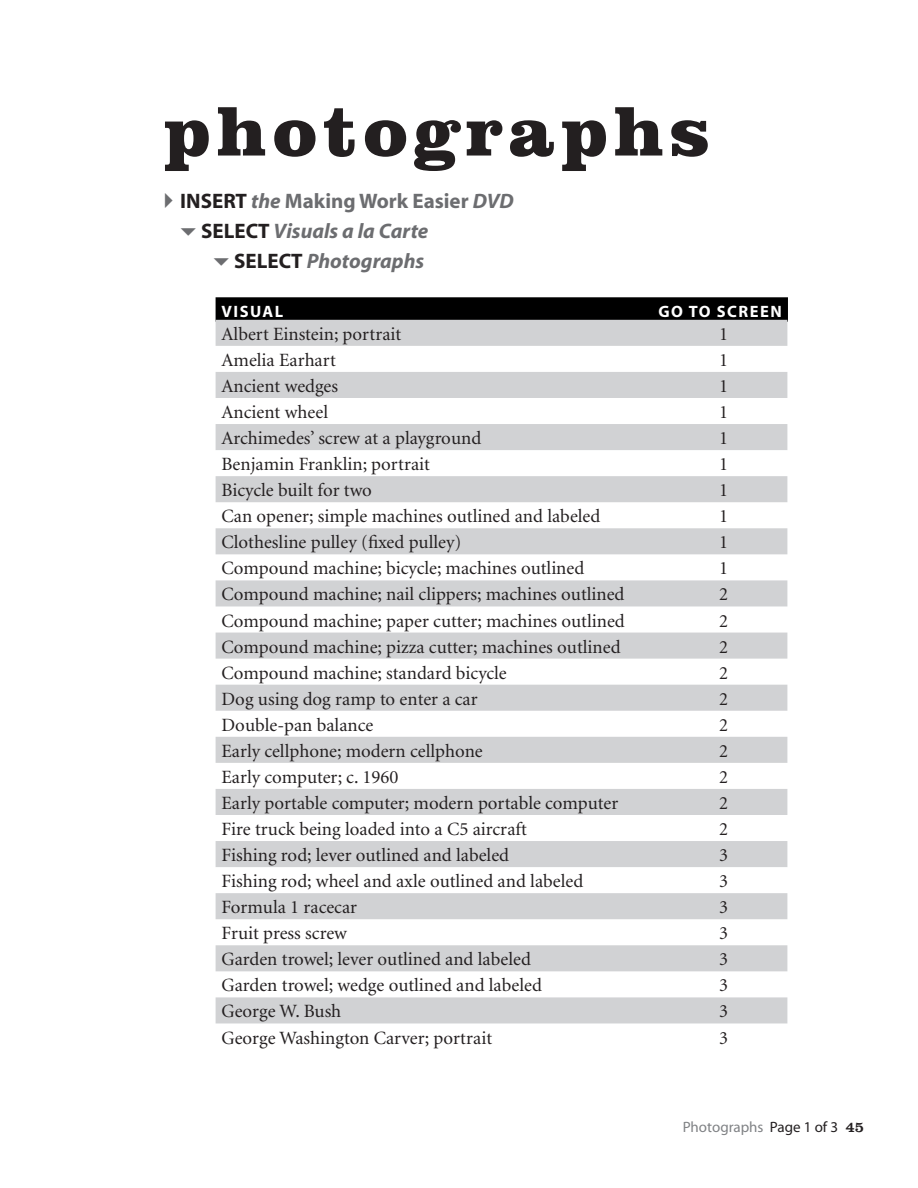
<style>
.page{position:relative;width:918px;height:1188px;background:#fff}
.page>*{position:absolute;margin:0;border:0;box-sizing:border-box;transform-origin:0 0}
.t1{font:900 72px "Clarendon BT";letter-spacing:.09em;color:#231f20}
.t2{font:italic 700 21px "Myriad";color:#6c6d70}
.t3{font:700 21px "Myriad";color:#6c6d70}
.t4{font:18.75px "Minion";color:#231f20}
.t5{font:700 16.5px "Myriad";letter-spacing:.09em;color:#fff}
.t6{font:15px "Myriad";color:#808285}
.t7{font:15px "Clarendon BT";color:#231f20}
.s1{color:#231f20}
.s2{font-style:italic}
.s3{font-style:normal;color:#231f20}
</style>
<div class="page">
<svg style="left:216px;top:297px;width:572px;height:25px;background:#050505"></svg>
<svg style="left:216px;top:320px;width:571px;height:703px;fill:#d1d2d4"></svg>
<h1 class="t1" style="left:164px;top:86px;width:548px">photographs</h1>
<p class="t3" style="left:156px;top:191px;width:359px">✔<span class="s1">INSERT</span> <span class="s2">the</span> Making Work Easier <span class="s2">DVD</span></p>
<p class="t2" style="left:201px;top:221px;width:229px"><span class="s3">SELECT</span> Visuals a la Carte</p>
<p class="t2" style="left:234px;top:251px;width:192px"><span class="s3">SELECT</span> Photographs</p>
<p class="t5" style="left:222px;top:303px;width:63px">VISUAL</p>
<p class="t5" style="left:659px;top:303px;width:125px">GO TO SCREEN</p>
<p class="t4" style="left:222px;top:325px;width:181px">Albert Einstein; portrait</p>
<p class="t4" style="left:719px;top:325px;width:10px">1</p>
<p class="t4" style="left:222px;top:351px;width:116px">Amelia Earhart</p>
<p class="t4" style="left:719px;top:351px;width:10px">1</p>
<p class="t4" style="left:222px;top:377px;width:118px">Ancient wedges</p>
<p class="t4" style="left:719px;top:377px;width:10px">1</p>
<p class="t4" style="left:222px;top:403px;width:108px">Ancient wheel</p>
<p class="t4" style="left:719px;top:403px;width:10px">1</p>
<p class="t4" style="left:222px;top:429px;width:261px">Archimedes’ screw at a playground</p>
<p class="t4" style="left:719px;top:429px;width:10px">1</p>
<p class="t4" style="left:222px;top:455px;width:210px">Benjamin Franklin; portrait</p>
<p class="t4" style="left:719px;top:455px;width:10px">1</p>
<p class="t4" style="left:222px;top:481px;width:152px">Bicycle built for two</p>
<p class="t4" style="left:719px;top:481px;width:10px">1</p>
<p class="t4" style="left:222px;top:507px;width:380px">Can opener; simple machines outlined and labeled</p>
<p class="t4" style="left:719px;top:507px;width:10px">1</p>
<p class="t4" style="left:222px;top:533px;width:241px">Clothesline pulley (fixed pulley)</p>
<p class="t4" style="left:719px;top:533px;width:10px">1</p>
<p class="t4" style="left:222px;top:559px;width:364px">Compound machine; bicycle; machines outlined</p>
<p class="t4" style="left:719px;top:559px;width:10px">1</p>
<p class="t4" style="left:222px;top:585px;width:404px">Compound machine; nail clippers; machines outlined</p>
<p class="t4" style="left:719px;top:585px;width:10px">2</p>
<p class="t4" style="left:222px;top:611px;width:405px">Compound machine; paper cutter; machines outlined</p>
<p class="t4" style="left:719px;top:611px;width:10px">2</p>
<p class="t4" style="left:222px;top:637px;width:400px">Compound machine; pizza cutter; machines outlined</p>
<p class="t4" style="left:719px;top:637px;width:10px">2</p>
<p class="t4" style="left:222px;top:663px;width:287px">Compound machine; standard bicycle</p>
<p class="t4" style="left:719px;top:663px;width:10px">2</p>
<p class="t4" style="left:222px;top:690px;width:258px">Dog using dog ramp to enter a car</p>
<p class="t4" style="left:719px;top:690px;width:10px">2</p>
<p class="t4" style="left:222px;top:716px;width:153px">Double-pan balance</p>
<p class="t4" style="left:719px;top:716px;width:10px">2</p>
<p class="t4" style="left:222px;top:742px;width:263px">Early cellphone; modern cellphone</p>
<p class="t4" style="left:719px;top:742px;width:10px">2</p>
<p class="t4" style="left:222px;top:768px;width:178px">Early computer; c. 1960</p>
<p class="t4" style="left:719px;top:768px;width:10px">2</p>
<p class="t4" style="left:222px;top:794px;width:398px">Early portable computer; modern portable computer</p>
<p class="t4" style="left:719px;top:794px;width:10px">2</p>
<p class="t4" style="left:222px;top:820px;width:307px">Fire truck being loaded into a C5 aircraft</p>
<p class="t4" style="left:719px;top:820px;width:10px">2</p>
<p class="t4" style="left:222px;top:846px;width:289px">Fishing rod; lever outlined and labeled</p>
<p class="t4" style="left:719px;top:846px;width:10px">3</p>
<p class="t4" style="left:222px;top:872px;width:363px">Fishing rod; wheel and axle outlined and labeled</p>
<p class="t4" style="left:719px;top:872px;width:10px">3</p>
<p class="t4" style="left:222px;top:898px;width:137px">Formula 1 racecar</p>
<p class="t4" style="left:719px;top:898px;width:10px">3</p>
<p class="t4" style="left:222px;top:924px;width:127px">Fruit press screw</p>
<p class="t4" style="left:719px;top:924px;width:10px">3</p>
<p class="t4" style="left:222px;top:950px;width:311px">Garden trowel; lever outlined and labeled</p>
<p class="t4" style="left:719px;top:950px;width:10px">3</p>
<p class="t4" style="left:222px;top:976px;width:322px">Garden trowel; wedge outlined and labeled</p>
<p class="t4" style="left:719px;top:976px;width:10px">3</p>
<p class="t4" style="left:222px;top:1002px;width:121px">George W. Bush</p>
<p class="t4" style="left:719px;top:1002px;width:10px">3</p>
<p class="t4" style="left:222px;top:1028px;width:272px">George Washington Carver; portrait</p>
<p class="t4" style="left:719px;top:1028px;width:10px">3</p>
<p class="t6" style="left:683px;top:1119px;width:157px">Photographs <span class="s1">Page 1 of 3</span></p>
<p class="t7" style="left:845px;top:1117px;width:20px">45</p>
</div>
